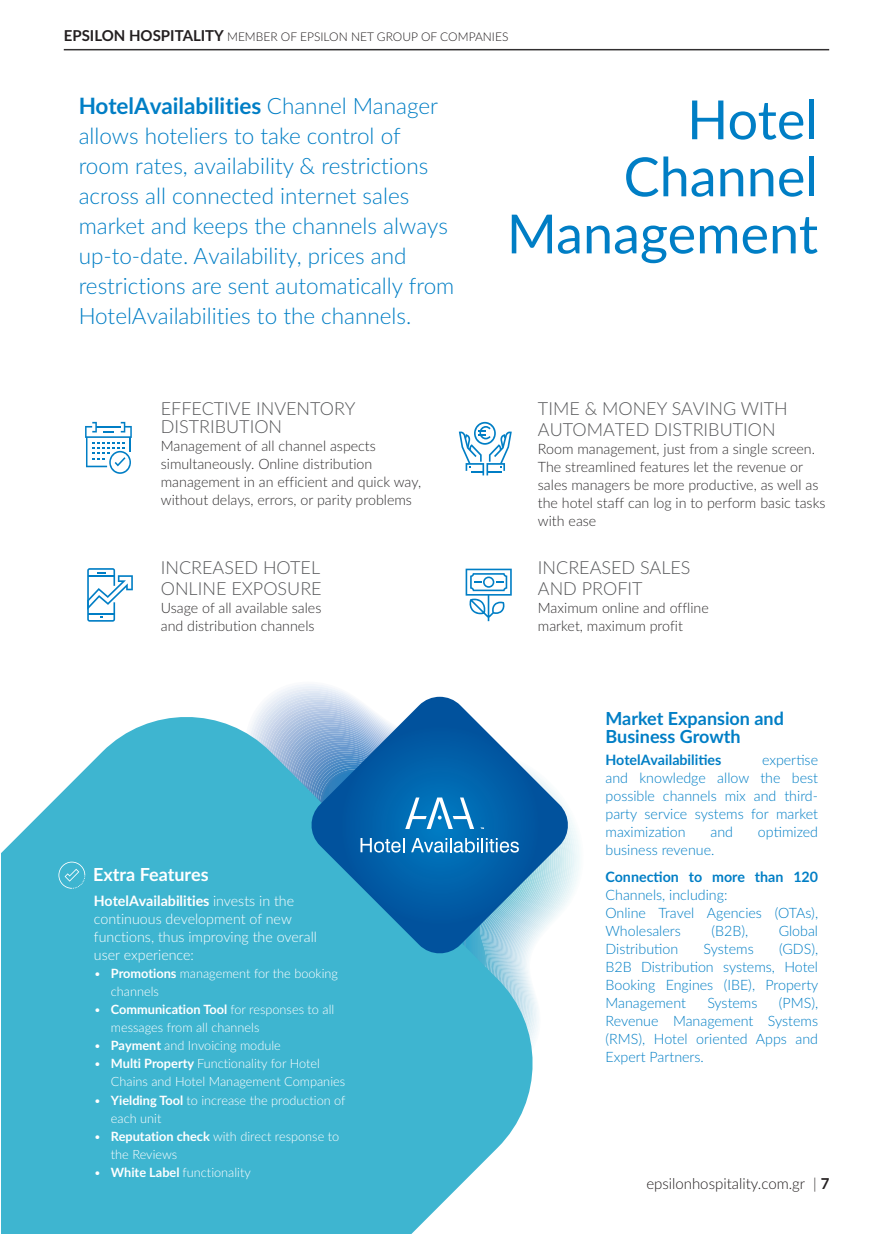
<style>
.page{position:relative;width:893px;height:1234px;background:#fff}
.page>*{position:absolute;margin:0;border:0;box-sizing:border-box;transform-origin:0 0}
.t1{font:54px/57px "Lato";color:#007ec5;text-align:right}
.t2{font:300 22.5px/30px "Lato";color:#007ec5}
.t3{font:300 18px/21px "Lato";color:#57585a}
.t4{font:700 18px/18px "Lato";color:#007ec5}
.t5{font:700 18px "Lato";color:#fff}
.t6{font:300 15px "Lato";color:#231f20}
.t7{font:300 14.25px/18px "Lato";color:#312f30}
.t8{font:300 14.25px/18px "Lato";color:#007ec5;text-align:justify}
.t9{font:300 14.25px/18px "Lato";color:#fff}
.t10{font:700 14.25px "Lato";color:#007ec5}
.t11{font:300 12.75px/18px "Lato";color:#fff}
.t12{font:300 12px "Lato";color:#231f20}
.s1{font-weight:700;font-size:15px}
.s2{font-weight:700}
</style>
<div class="page">
<hr style="left:64px;top:49px;width:765px;height:1px;background:#312f30">
<svg style="left:1px;top:705px;width:537px;height:528px;background:#54bdd5"></svg>
<svg style="left:459px;top:422px;width:53px;height:53px"></svg>
<svg style="left:85px;top:422px;width:47px;height:52px"></svg>
<svg style="left:87px;top:568px;width:46px;height:53px"></svg>
<svg style="left:466px;top:568px;width:46px;height:53px"></svg>
<svg style="left:309px;top:696px;width:262px;height:259px"></svg>
<svg style="left:58px;top:861px;width:27px;height:27px"></svg>
<svg style="left:319px;top:769px;width:200px;height:228px;background:#2686bb"></svg>
<p class="t12" style="left:64px;top:28px;width:446px"><span class="s1">EPSILON HOSPITALITY</span> MEMBER OF EPSILON NET GROUP OF COMPANIES</p>
<p class="t2" style="left:79px;top:90px;width:377px"><span class="s2">HotelAvailabilities</span> Channel Manager allows hoteliers to take control of room rates, availability &amp; restrictions across all connected internet sales market and keeps the channels always up-to-date. Availability, prices and restrictions are sent automatically from HotelAvailabilities to the channels.</p>
<p class="t3" style="left:161px;top:399px;width:196px;line-height:18px">EFFECTIVE INVENTORY<br>DISTRIBUTION</p>
<p class="t7" style="left:161px;top:436px;width:262px">Management of all channel aspects simultaneously. Online distribution management in an efficient and quick way, without delays, errors, or parity problems</p>
<p class="t3" style="left:161px;top:556px;width:162px">INCREASED HOTEL<br>ONLINE EXPOSURE</p>
<p class="t7" style="left:161px;top:598px;width:162px">Usage of all available sales and distribution channels</p>
<p class="t5" style="left:93px;top:860px;width:117px">Extra Features</p>
<p class="t9" style="left:94px;top:891px;width:225px"><span class="s2">HotelAvailabilities</span> invests in the continuous development of new functions, thus improving the overall user experience:</p>
<p class="t11" style="left:111px;top:964px;width:229px;text-indent:-17px">• <span class="s2">Promotions</span> management for the booking channels</p>
<p class="t11" style="left:111px;top:1000px;width:225px;text-indent:-17px">• <span class="s2">Communication Tool</span> for responses to all messages from all channels</p>
<p class="t11" style="left:94px;top:1036px;width:188px">• <span class="s2">Payment</span> and Invoicing module</p>
<p class="t11" style="left:111px;top:1054px;width:236px;text-indent:-17px">• <span class="s2">Multi Property</span> Functionality for Hotel<br>Chains and Hotel Management Companies</p>
<p class="t11" style="left:111px;top:1090px;width:236px;text-indent:-17px">• <span class="s2">Yielding Tool</span> to increase the production of each unit</p>
<p class="t11" style="left:111px;top:1126px;width:230px;text-indent:-17px">• <span class="s2">Reputation check</span> with direct response to the Reviews</p>
<p class="t11" style="left:94px;top:1162px;width:158px">• <span class="s2">White Label</span> functionality</p>
<h1 class="t1" style="left:507px;top:89px;width:313px">Hotel<br>Channel<br>Management</h1>
<p class="t3" style="left:538px;top:397px;width:251px">TIME &amp; MONEY SAVING WITH<br>AUTOMATED DISTRIBUTION</p>
<p class="t7" style="left:538px;top:439px;width:289px">Room management, just from a single screen.<br>The streamlined features let the revenue or sales managers be more productive, as well as the hotel staff can log in to perform basic tasks with ease</p>
<p class="t3" style="left:538px;top:556px;width:154px">INCREASED SALES<br>AND PROFIT</p>
<p class="t7" style="left:538px;top:598px;width:172px">Maximum online and offline market, maximum profit</p>
<p class="t4" style="left:605px;top:708px;width:180px">Market Expansion and<br>Business Growth</p>
<p class="t10" style="left:605px;top:749px;width:117px">HotelAvailabilities</p>
<p class="t8" style="left:605px;top:750px;width:214px;text-indent:156px">expertise and knowledge allow the best possible channels mix and third&shy;party service systems for market maximization</p>
<p class="t8" style="left:710px;top:822px;width:24px">and</p>
<p class="t8" style="left:758px;top:822px;width:62px">optimized</p>
<p class="t8" style="left:605px;top:840px;width:110px">business revenue.</p>
<p class="t10" style="left:605px;top:866px;width:214px">Connection to more than 120</p>
<p class="t8" style="left:605px;top:885px;width:214px;text-align:left">Channels, including:<br>Online Travel Agencies (OTAs),<br>Wholesalers</p>
<p class="t8" style="left:711px;top:921px;width:38px">(B2B),</p>
<p class="t8" style="left:779px;top:921px;width:41px">Global</p>
<p class="t8" style="left:605px;top:939px;width:214px;text-indent:173px">(GDS), B2B Distribution systems, Hotel Booking Engines (IBE), Property Management</p>
<p class="t8" style="left:605px;top:939px;width:74px">Distribution</p>
<p class="t8" style="left:704px;top:939px;width:52px">Systems</p>
<p class="t8" style="left:605px;top:993px;width:214px;text-indent:173px">(PMS), Revenue Management Systems (RMS), Hotel oriented Apps and Expert Partners.</p>
<p class="t8" style="left:707px;top:993px;width:52px">Systems</p>
<p class="t6" style="left:646px;top:1173px;width:185px">epsilonhospitality.com.gr | <span class="s2">7</span></p>
</div>
